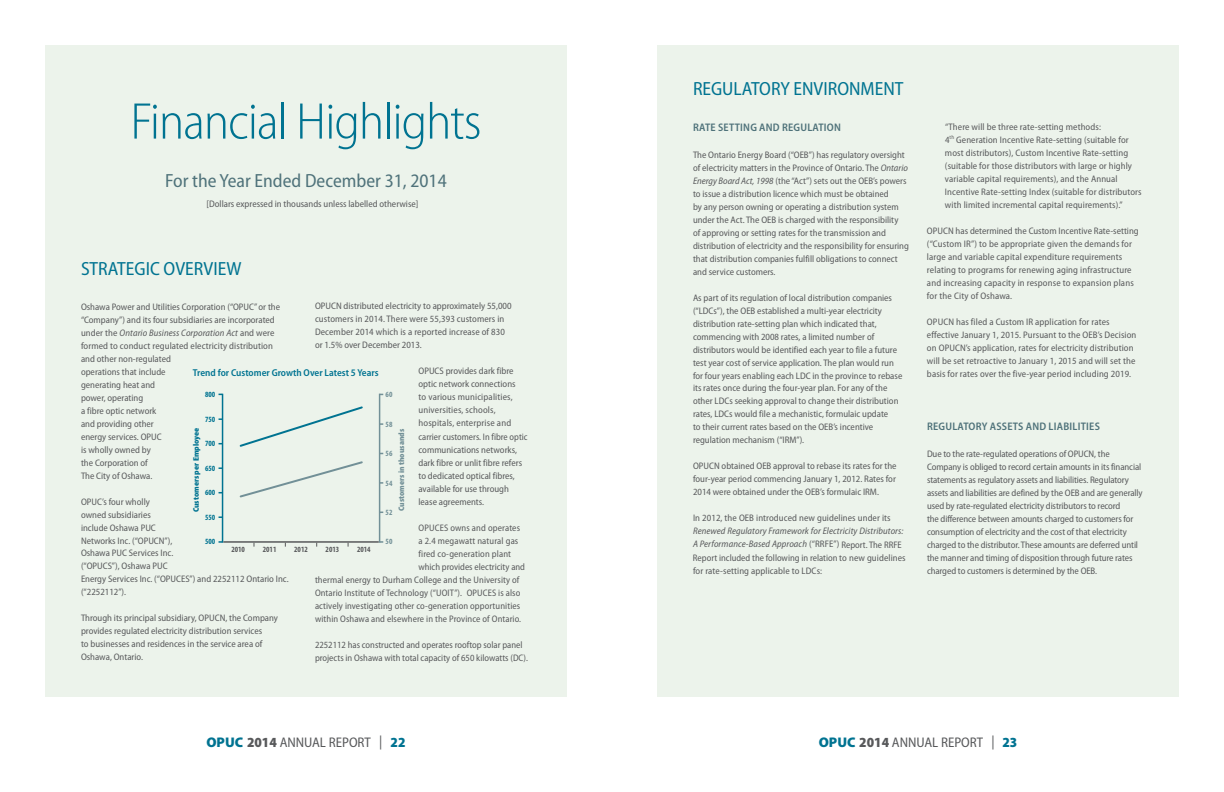
<style>
.page{position:relative;width:1224px;height:792px;background:#fff}
.page>*{position:absolute;margin:0;border:0;box-sizing:border-box;transform-origin:0 0}
.t1{font:300 semi-condensed 52px "Myriad Pro";letter-spacing:-.02em;color:#007391}
.t2{font:semi-condensed 19.1px "Myriad Pro";color:#007391}
.t3{font:semi-condensed 19.1px "Myriad Pro";color:#4f727a}
.t4{font:semi-condensed 14px "Myriad Pro";color:#58595b}
.t5{font:600 semi-condensed 11px "Myriad Pro";letter-spacing:.02em;color:#4f727a}
.t6{font:600 semi-condensed 10px "Myriad Pro";color:#007391}
.t7{font:semi-condensed 9.5px/13px "Myriad Pro";color:#58595b}
.t8{font:700 condensed 8px "Myriad Pro";color:#007391}
.t9{font:900 semi-condensed 8px "Myriad Pro";color:#007391}
.t10{font:700 condensed 8px "Myriad Pro";color:#58595b}
.t11{font:900 semi-condensed 8px "Myriad Pro";color:#729097}
.t12{font:700 condensed 8px "Myriad Pro";color:#729097}
.s1{font-style:italic}
.s2{font-weight:900;font-stretch:normal;color:#007391}
.s3{font-weight:900}
.s4{font-weight:900;color:#007391}
</style>
<div class="page">
<div style="left:45px;top:45px;width:522px;height:652px;background:#ecf3eb"></div>
<div style="left:657px;top:45px;width:522px;height:652px;background:#ecf3eb"></div>
<hr style="left:222px;top:394px;width:1px;height:149px;background:#007391">
<hr style="left:379px;top:394px;width:1px;height:149px;background:#729097">
<hr style="left:223px;top:541px;width:156px;height:2px;background:#58595b">
<svg style="left:239px;top:406px;width:124px;height:41px"></svg>
<svg style="left:239px;top:461px;width:124px;height:37px"></svg>
<h1 class="t1" style="left:130px;top:93px;width:353px">Financial Highlights</h1>
<h2 class="t3" style="left:165px;top:171px;width:283px">For the Year Ended December 31, 2014</h2>
<p class="t7" style="left:207px;top:198px;width:213px">[Dollars expressed in thousands unless labelled otherwise]</p>
<h2 class="t2" style="left:81px;top:259px;width:162px">STRATEGIC OVERVIEW</h2>
<p class="t7" style="left:81px;top:300px;width:201px">Oshawa Power and Utilities Corporation (“OPUC” or the “Company”) and its four subsidiaries are incorporated under the <span class="s1">Ontario Business Corporation Act</span> and were formed to conduct regulated electricity distribution and other non-regulated<br>operations that include<br>generating heat and<br>power, operating<br>a fibre optic network<br>and providing other<br>energy services. OPUC<br>is wholly owned by<br>the Corporation of<br>The City of Oshawa.</p>
<p class="t7" style="left:81px;top:495px;width:209px">OPUC’s four wholly<br>owned subsidiaries<br>include Oshawa PUC<br>Networks Inc. (“OPUCN”),<br>Oshawa PUC Services Inc.<br>(“OPUCS”), Oshawa PUC<br>Energy Services Inc. (“OPUCES”) and 2252112 Ontario Inc. (“2252112”).</p>
<p class="t7" style="left:81px;top:612px;width:199px">Through its principal subsidiary, OPUCN, the Company provides regulated electricity distribution services<br>to businesses and residences in the service area of Oshawa, Ontario.</p>
<p class="t7" style="left:315px;top:300px;width:198px">OPUCN distributed electricity to approximately 55,000 customers in 2014. There were 55,393 customers in December 2014 which is a reported increase of 830 or 1.5% over December 2013.</p>
<p class="t7" style="left:418px;top:365px;width:111px">OPUCS provides dark fibre optic network connections<br>to various municipalities, universities, schools, hospitals, enterprise and carrier customers. In fibre optic communications networks, dark fibre or unlit fibre refers to dedicated optical fibres, available for use through lease agreements.</p>
<p class="t7" style="left:418px;top:521px;width:103px">OPUCES owns and operates</p>
<p class="t7" style="left:418px;top:534px;width:101px">a 2.4 megawatt natural gas</p>
<p class="t7" style="left:418px;top:547px;width:94px">fired co-generation plant</p>
<p class="t7" style="left:418px;top:560px;width:108px">which provides electricity and</p>
<p class="t7" style="left:315px;top:573px;width:206px">thermal energy to Durham College and the University of</p>
<p class="t7" style="left:315px;top:586px;width:207px">Ontario Institute of Technology (“UOIT”). OPUCES is also</p>
<p class="t7" style="left:315px;top:599px;width:207px">actively investigating other co-generation opportunities</p>
<p class="t7" style="left:315px;top:612px;width:208px">within Oshawa and elsewhere in the Province of Ontario.</p>
<p class="t7" style="left:315px;top:638px;width:215px">2252112 has constructed and operates rooftop solar panel projects in Oshawa with total capacity of 650 kilowatts (DC).</p>
<p class="t6" style="left:193px;top:367px;width:187px">TREND FOR CUSTOMER GROWTH OVER LATEST 5 YEARS</p>
<p class="t8" style="left:205px;top:390px;width:12px">800</p>
<p class="t8" style="left:205px;top:414px;width:12px">750</p>
<p class="t8" style="left:205px;top:439px;width:12px">700</p>
<p class="t8" style="left:205px;top:463px;width:12px">650</p>
<p class="t8" style="left:205px;top:488px;width:12px">600</p>
<p class="t8" style="left:205px;top:512px;width:12px">550</p>
<p class="t8" style="left:205px;top:537px;width:12px">500</p>
<p class="t12" style="left:386px;top:390px;width:8px">60</p>
<p class="t12" style="left:386px;top:419px;width:8px">58</p>
<p class="t9" style="left:192px;top:512px;width:86px;rotate:-90deg">Customers per Employee</p>
<p class="t11" style="left:397px;top:511px;width:84px;rotate:-90deg">Customers in thousands</p>
<p class="t12" style="left:386px;top:449px;width:8px">56</p>
<p class="t12" style="left:386px;top:478px;width:8px">54</p>
<p class="t12" style="left:386px;top:508px;width:8px">52</p>
<p class="t12" style="left:386px;top:536px;width:8px">50</p>
<p class="t10" style="left:231px;top:545px;width:15px">2010</p>
<p class="t10" style="left:263px;top:545px;width:15px">2011</p>
<p class="t10" style="left:294px;top:545px;width:15px">2012</p>
<p class="t10" style="left:326px;top:545px;width:15px">2013</p>
<p class="t10" style="left:357px;top:545px;width:15px">2014</p>
<h2 class="t2" style="left:693px;top:79px;width:212px">REGULATORY ENVIRONMENT</h2>
<p class="t5" style="left:693px;top:121px;width:149px">RATE SETTING AND REGULATION</p>
<p class="t7" style="left:693px;top:148px;width:218px">The Ontario Energy Board (“OEB”) has regulatory oversight of electricity matters in the Province of Ontario. The <span class="s1">Ontario Energy Board Act, 1998</span> (the “Act”) sets out the OEB’s powers to issue a distribution licence which must be obtained<br>by any person owning or operating a distribution system under the Act. The OEB is charged with the responsibility<br>of approving or setting rates for the transmission and distribution of electricity and the responsibility for ensuring that distribution companies fulfill obligations to connect and service customers.</p>
<p class="t7" style="left:693px;top:291px;width:211px">As part of its regulation of local distribution companies (“LDCs”), the OEB established a multi-year electricity distribution rate-setting plan which indicated that, commencing with 2008 rates, a limited number of distributors would be identified each year to file a future test year cost of service application. The plan would run for four years enabling each LDC in the province to rebase its rates once during the four-year plan. For any of the other LDCs seeking approval to change their distribution rates, LDCs would file a mechanistic, formulaic update<br>to their current rates based on the OEB’s incentive regulation mechanism (“IRM”).</p>
<p class="t7" style="left:693px;top:460px;width:205px;text-align:justify">OPUCN obtained OEB approval to rebase its rates for the four-year period commencing January 1, 2012. Rates for 2014 were obtained under the OEB’s formulaic IRM.</p>
<p class="t7" style="left:693px;top:512px;width:199px">In 2012, the OEB introduced new guidelines under its</p>
<p class="t7" style="left:693px;top:525px;width:214px"><span class="s1">Renewed Regulatory Framework for Electricity Distributors:<br>A Performance-Based Approach</span> (“RRFE”) Report. The RRFE Report included the following in relation to new guidelines for rate-setting applicable to LDCs:</p>
<p class="t7" style="left:945px;top:120px;width:198px">“There will be three rate-setting methods:<br>4<sup>th</sup> Generation Incentive Rate-setting (suitable for most distributors), Custom Incentive Rate-setting (suitable for those distributors with large or highly variable capital requirements), and the Annual Incentive Rate-setting Index (suitable for distributors with limited incremental capital requirements).”</p>
<p class="t7" style="left:927px;top:224px;width:213px">OPUCN has determined the Custom Incentive Rate-setting (“Custom IR”) to be appropriate given the demands for large and variable capital expenditure requirements relating to programs for renewing aging infrastructure and increasing capacity in response to expansion plans for the City of Oshawa.</p>
<p class="t7" style="left:927px;top:315px;width:211px">OPUCN has filed a Custom IR application for rates effective January 1, 2015. Pursuant to the OEB’s Decision on OPUCN’s application, rates for electricity distribution will be set retroactive to January 1, 2015 and will set the basis for rates over the five-year period including 2019.</p>
<p class="t5" style="left:927px;top:420px;width:174px">REGULATORY ASSETS AND LIABILITIES</p>
<p class="t7" style="left:927px;top:447px;width:217px">Due to the rate-regulated operations of OPUCN, the Company is obliged to record certain amounts in its financial statements as regulatory assets and liabilities. Regulatory assets and liabilities are defined by the OEB and are generally used by rate-regulated electricity distributors to record<br>the difference between amounts charged to customers for consumption of electricity and the cost of that electricity charged to the distributor. These amounts are deferred until the manner and timing of disposition through future rates charged to customers is determined by the OEB.</p>
<h3 class="t4" style="left:206px;top:735px;width:201px"><span class="s2">OPUC</span> <span class="s3">2014</span> ANNUAL REPORT | <span class="s4">22</span></h3>
<h3 class="t4" style="left:819px;top:735px;width:200px"><span class="s2">OPUC</span> <span class="s3">2014</span> ANNUAL REPORT | <span class="s4">23</span></h3>
</div>
